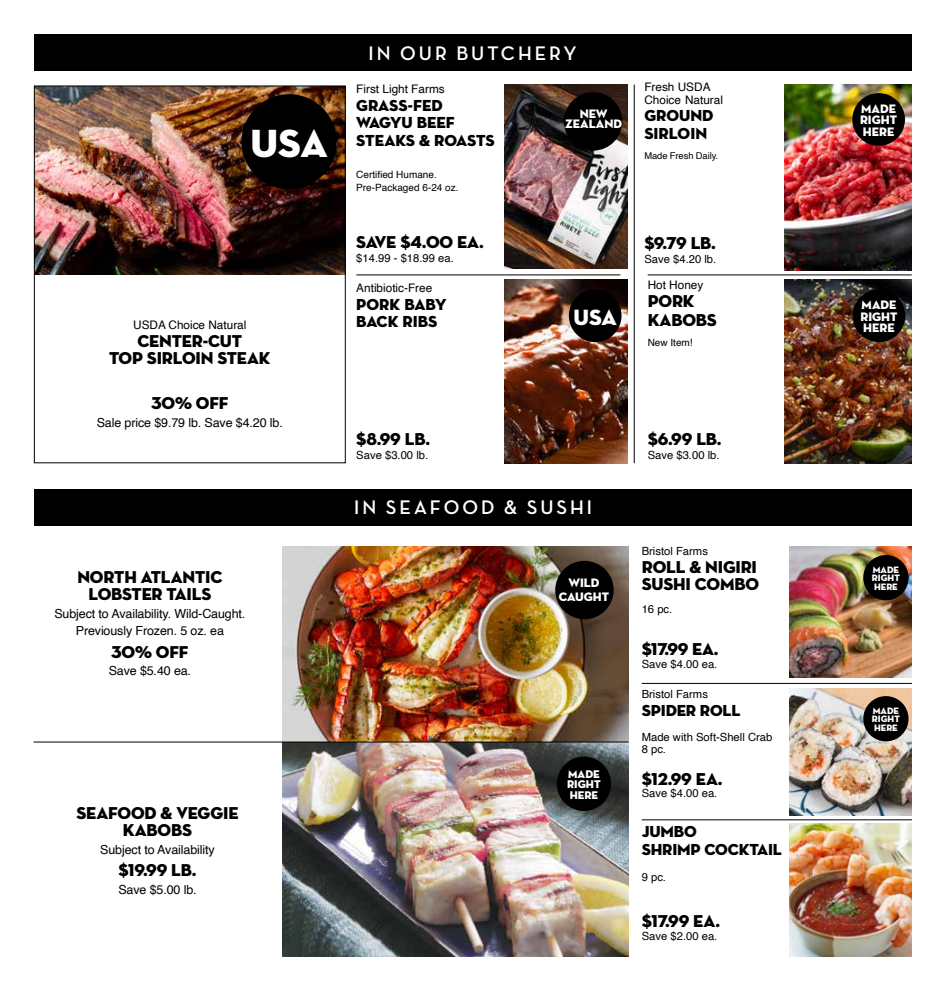
<style>
.page{position:relative;width:945px;height:990px;background:#fff}
.page>*{position:absolute;margin:0;border:0;box-sizing:border-box;transform-origin:0 0}
.t1{font:40px "Neutra Disp Titling";color:#fff}
.t2{font:22.5px "Neutra Disp Titling";color:#fff}
.t3{font:700 20px "Neutra Disp";letter-spacing:.15em;color:#fff}
.t4{font:17.5px/17.5px "Neutra Disp Titling";letter-spacing:-.01em;color:#000;text-align:center}
.t5{font:16.25px/17.5px "Neutra Disp Titling";letter-spacing:-.01em;color:#000}
.t6{font:12.5px/17.5px "Helvetica";letter-spacing:-.01em;color:#000;text-align:center}
.t7{font:12.5px/11.2px "Neutra Disp Titling";color:#fff;text-align:center}
.t8{font:11.75px/12.5px "Helvetica";color:#000}
.t9{font:11.38px/10.5px "Neutra Disp Titling";color:#fff;text-align:justify}
.t10{font:11.25px/12.5px "Helvetica";color:#000}
.t11{font:10px "Helvetica";color:#000}
.t12{font:9.5px/8.8px "Neutra Disp Titling";color:#fff;text-align:justify}
.t13{font:9.38px "Helvetica";letter-spacing:-.01em;color:#000}
</style>
<div class="page">
<div style="left:34px;top:34px;width:878px;height:37px;background:#000"></div>
<img style="left:36px;top:88px;width:308px;height:186px">
<div style="left:242px;top:94px;width:95px;height:95px;background:#000;border-radius:50%"></div>
<div style="left:34px;top:86px;width:312px;height:377px;border:1px solid #000"></div>
<hr style="left:648px;top:275px;width:264px;height:1px;background:#000">
<hr style="left:356px;top:275px;width:264px;height:1px;background:#000">
<hr style="left:642px;top:820px;width:270px;height:1px;background:#000">
<hr style="left:642px;top:683px;width:270px;height:1px;background:#000">
<hr style="left:634px;top:85px;width:1px;height:378px;background:#000">
<img style="left:505px;top:85px;width:122px;height:183px">
<div style="left:564px;top:92px;width:58px;height:59px;background:#000;border-radius:50%"></div>
<img style="left:505px;top:280px;width:122px;height:183px">
<div style="left:569px;top:289px;width:53px;height:53px;background:#000;border-radius:50%"></div>
<img style="left:785px;top:85px;width:127px;height:185px">
<div style="left:852px;top:93px;width:53px;height:53px;background:#000;border-radius:50%"></div>
<img style="left:785px;top:280px;width:127px;height:183px">
<div style="left:853px;top:289px;width:52px;height:53px;background:#000;border-radius:50%"></div>
<div style="left:34px;top:489px;width:878px;height:37px;background:#000"></div>
<img style="left:282px;top:547px;width:347px;height:409px">
<hr style="left:34px;top:742px;width:595px;height:1px;background:#000">
<div style="left:555px;top:561px;width:59px;height:58px;background:#000;border-radius:50%"></div>
<div style="left:557px;top:757px;width:54px;height:54px;background:#000;border-radius:50%"></div>
<img style="left:789px;top:547px;width:123px;height:131px">
<div style="left:863px;top:555px;width:46px;height:45px;background:#000;border-radius:50%"></div>
<img style="left:789px;top:689px;width:123px;height:126px">
<div style="left:863px;top:696px;width:46px;height:45px;background:#000;border-radius:50%"></div>
<img style="left:789px;top:824px;width:123px;height:132px">
<p class="t1" style="left:250px;top:119px;width:79px">USA</p>
<p class="t8" style="left:133px;top:319px;width:115px">USDA Choice Natural</p>
<p class="t4" style="left:109px;top:332px;width:163px">CENTER-CUT<br>TOP SIRLOIN STEAK</p>
<p class="t4" style="left:151px;top:395px;width:79px">30% OFF</p>
<p class="t6" style="left:97px;top:414px;width:188px">Sale price $9.79 lb. Save $4.20 lb.</p>
<p class="t4" style="left:77px;top:568px;width:147px">NORTH ATLANTIC<br>LOBSTER TAILS</p>
<p class="t6" style="left:54px;top:605px;width:192px">Subject to Availability. Wild-Caught.<br>Previously Frozen. 5 oz. ea</p>
<p class="t4" style="left:111px;top:643px;width:79px">30% OFF</p>
<p class="t6" style="left:109px;top:662px;width:84px">Save $5.40 ea.</p>
<p class="t4" style="left:77px;top:804px;width:164px">SEAFOOD &amp; VEGGIE<br>KABOBS</p>
<p class="t6" style="left:100px;top:841px;width:116px">Subject to Availability</p>
<p class="t4" style="left:118px;top:861px;width:80px">$19.99 LB.</p>
<p class="t6" style="left:118px;top:881px;width:80px">Save $5.00 lb.</p>
<p class="t3" style="left:369px;top:42px;width:209px">IN OUR BUTCHERY</p>
<p class="t8" style="left:356px;top:83px;width:90px">First Light Farms</p>
<p class="t5" style="left:356px;top:97px;width:140px">GRASS-FED<br>WAGYU BEEF<br>STEAKS &amp; ROASTS</p>
<p class="t11" style="left:356px;top:167px;width:82px">Certified Humane.</p>
<p class="t11" style="left:356px;top:180px;width:104px">Pre-Packaged 6-24 oz.</p>
<p class="t4" style="left:356px;top:234px;width:129px">SAVE $4.00 EA.</p>
<p class="t10" style="left:356px;top:252px;width:99px">$14.99 - $18.99 ea.</p>
<p class="t8" style="left:356px;top:282px;width:77px">Antibiotic-Free</p>
<p class="t5" style="left:356px;top:296px;width:92px">PORK BABY<br>BACK RIBS</p>
<p class="t7" style="left:565px;top:109px;width:58px;line-height:10px">NEW<br>ZEALAND</p>
<p class="t2" style="left:572px;top:303px;width:45px">USA</p>
<p class="t8" style="left:644px;top:81px;width:80px">Fresh USDA<br>Choice Natural</p>
<p class="t5" style="left:644px;top:107px;width:71px">GROUND<br>SIRLOIN</p>
<p class="t13" style="left:644px;top:148px;width:75px">Made Fresh Daily.</p>
<p class="t4" style="left:644px;top:234px;width:73px">$9.79 LB.</p>
<p class="t10" style="left:644px;top:253px;width:73px">Save $4.20 lb.</p>
<p class="t8" style="left:648px;top:279px;width:57px">Hot Honey</p>
<p class="t4" style="left:648px;top:292px;width:71px;line-height:18.8px;text-align:left">PORK<br>KABOBS</p>
<p class="t11" style="left:648px;top:335px;width:47px">New Item!</p>
<p class="t4" style="left:356px;top:430px;width:75px">$8.99 LB.</p>
<p class="t10" style="left:356px;top:449px;width:73px">Save $3.00 lb.</p>
<p class="t3" style="left:354px;top:496px;width:239px">IN SEAFOOD &amp; SUSHI</p>
<p class="t7" style="left:559px;top:576px;width:52px;line-height:13.8px">WILD<br>CAUGHT</p>
<p class="t9" style="left:567px;top:769px;width:35px">MADE RIGHT HERE</p>
<p class="t4" style="left:648px;top:430px;width:75px">$6.99 LB.</p>
<p class="t10" style="left:648px;top:449px;width:73px">Save $3.00 lb.</p>
<p class="t10" style="left:642px;top:545px;width:68px">Bristol Farms</p>
<p class="t4" style="left:642px;top:558px;width:119px;text-align:left">ROLL &amp; NIGIRI<br>SUSHI COMBO</p>
<p class="t10" style="left:642px;top:603px;width:32px">16 pc.</p>
<p class="t4" style="left:642px;top:641px;width:78px">$17.99 EA.</p>
<p class="t10" style="left:642px;top:658px;width:77px">Save $4.00 ea.</p>
<p class="t10" style="left:642px;top:688px;width:68px">Bristol Farms</p>
<p class="t5" style="left:642px;top:702px;width:100px">SPIDER ROLL</p>
<p class="t10" style="left:642px;top:731px;width:132px">Made with Soft-Shell Crab<br>8 pc.</p>
<p class="t4" style="left:642px;top:770px;width:82px">$12.99 EA.</p>
<p class="t10" style="left:642px;top:787px;width:77px">Save $4.00 ea.</p>
<p class="t5" style="left:642px;top:823px;width:142px">JUMBO<br>SHRIMP COCKTAIL</p>
<p class="t10" style="left:642px;top:871px;width:26px">9 pc.</p>
<p class="t4" style="left:642px;top:913px;width:80px">$17.99 EA.</p>
<p class="t10" style="left:642px;top:930px;width:77px">Save $2.00 ea.</p>
<p class="t7" style="left:860px;top:103px;width:39px;text-align:justify">MADE RIGHT HERE</p>
<p class="t7" style="left:860px;top:300px;width:39px;text-align:justify">MADE RIGHT HERE</p>
<p class="t12" style="left:872px;top:565px;width:30px">MADE RIGHT HERE</p>
<p class="t12" style="left:872px;top:706px;width:30px">MADE RIGHT HERE</p>
</div>
